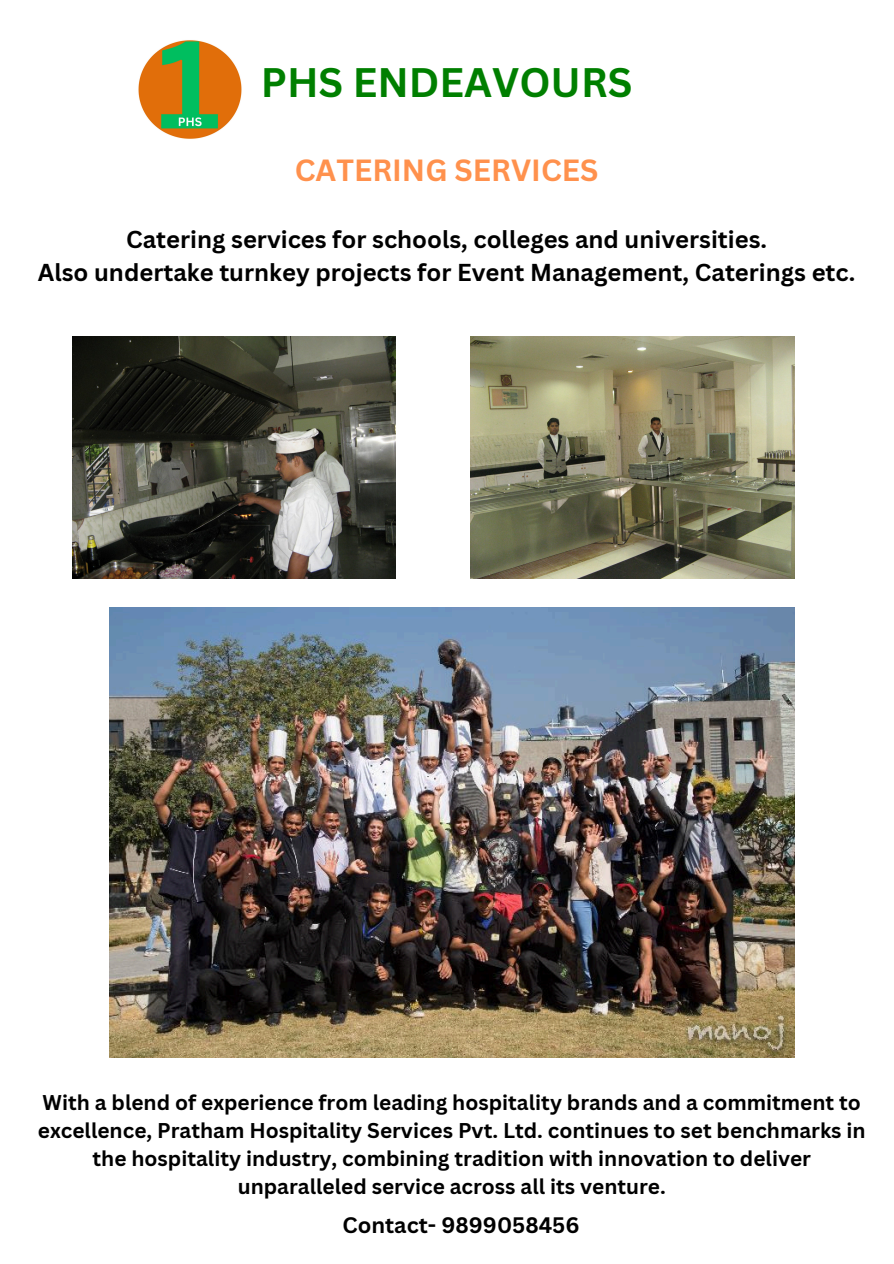
<style>
.page{position:relative;width:894px;height:1264px;background:#fff}
.page>*{position:absolute;margin:0;border:0;box-sizing:border-box;transform-origin:0 0}
.t1{font:700 40.2px "Canva Sans";color:#007f00}
.t2{font:700 29.85px "Canva Sans";color:#ff914d}
.t3{font:700 23.85px/32.7px "Canva Sans";color:#000;text-align:center}
.t4{font:700 21.75px "Canva Sans";color:#000}
.t5{font:700 20.85px/28.2px "Canva Sans";color:#000;text-align:center}
</style>
<div class="page">
<img style="left:73px;top:336px;width:323px;height:242px">
<img style="left:471px;top:336px;width:322px;height:242px">
<img style="left:138px;top:40px;width:104px;height:99px">
<img style="left:110px;top:607px;width:684px;height:450px">
<h2 class="t1" style="left:261px;top:54px;width:373px">PHS ENDEAVOURS</h2>
<p class="t2" style="left:295px;top:149px;width:305px">CATERING SERVICES</p>
<h1 class="t3" style="left:38px;top:222px;width:818px">Catering services for schools, colleges and universities.<br>Also undertake turnkey projects for Event Management, Caterings etc.</h1>
<h3 class="t5" style="left:38px;top:1087px;width:829px">With a blend of experience from leading hospitality brands and a commitment to excellence, Pratham Hospitality Services Pvt. Ltd. continues to set benchmarks in the hospitality industry, combining tradition with innovation to deliver unparalleled service across all its venture.</h3>
<p class="t4" style="left:342px;top:1209px;width:238px">Contact- 9899058456</p>
</div>
